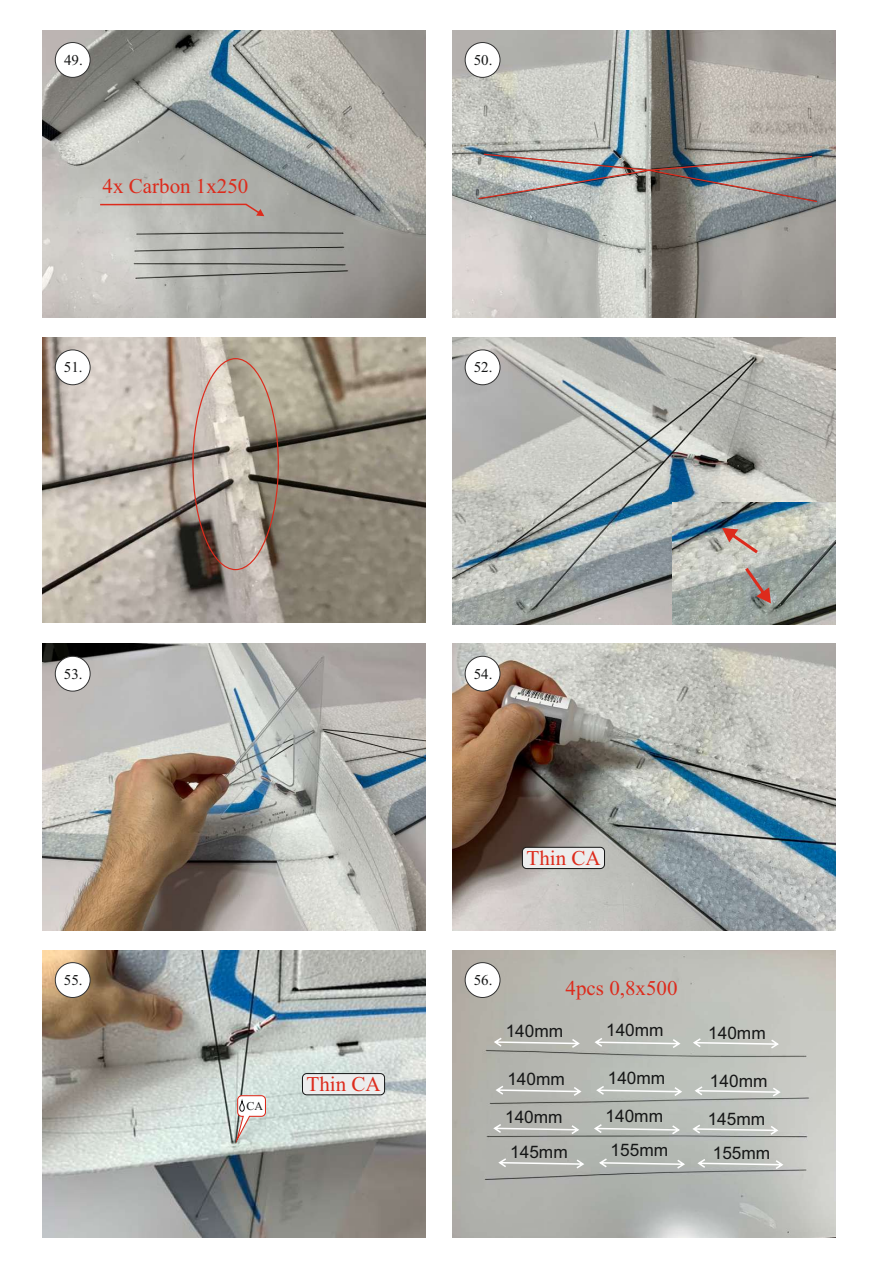
<style>
.page{position:relative;width:893px;height:1263px;background:#fff}
.page>*{position:absolute;margin:0;border:0;box-sizing:border-box;transform-origin:0 0}
.t1{font:21px "Times New Roman";color:#dd2b1c}
.t2{font:17.25px "Arial";color:#151616}
.t3{font:15px "Times New Roman";color:#151616}
.t4{font:12px "Times New Roman";color:#151616}
</style>
<div class="page">
<img style="left:43px;top:338px;width:383px;height:284px">
<img style="left:453px;top:950px;width:382px;height:287px">
<img style="left:43px;top:950px;width:383px;height:287px">
<img style="left:453px;top:644px;width:382px;height:287px">
<img style="left:43px;top:644px;width:383px;height:287px">
<img style="left:453px;top:338px;width:382px;height:287px">
<img style="left:453px;top:30px;width:382px;height:287px">
<img style="left:43px;top:30px;width:383px;height:287px">
<svg style="left:234px;top:1095px;width:32px;height:53px"></svg>
<div style="left:302px;top:1073px;width:83px;height:22px;background:#eceded;border:1px solid #151616;border-radius:4px"></div>
<div style="left:55px;top:42px;width:36px;height:36px;background:#fff;border:1px solid #323232;border-radius:50%"></div>
<div style="left:465px;top:42px;width:35px;height:36px;background:#fff;border:1px solid #323232;border-radius:50%"></div>
<div style="left:55px;top:349px;width:36px;height:36px;background:#fff;border:1px solid #323232;border-radius:50%"></div>
<div style="left:465px;top:349px;width:35px;height:36px;background:#fff;border:1px solid #323232;border-radius:50%"></div>
<div style="left:55px;top:656px;width:36px;height:35px;background:#fff;border:1px solid #323232;border-radius:50%"></div>
<div style="left:465px;top:656px;width:35px;height:35px;background:#fff;border:1px solid #323232;border-radius:50%"></div>
<div style="left:55px;top:962px;width:36px;height:36px;background:#fff;border:1px solid #323232;border-radius:50%"></div>
<div style="left:465px;top:962px;width:35px;height:36px;background:#fff;border:1px solid #323232;border-radius:50%"></div>
<svg style="left:494px;top:1038px;width:86px;height:10px"></svg>
<svg style="left:100px;top:204px;width:164px;height:12px;background:#beaaa3"></svg>
<img style="left:477px;top:153px;width:341px;height:50px">
<div style="left:522px;top:847px;width:83px;height:22px;background:#eceded;border:1px solid #151616;border-radius:4px"></div>
<svg style="left:594px;top:1038px;width:86px;height:10px"></svg>
<svg style="left:693px;top:1038px;width:86px;height:10px"></svg>
<svg style="left:495px;top:1086px;width:86px;height:10px"></svg>
<svg style="left:596px;top:1086px;width:86px;height:10px"></svg>
<svg style="left:695px;top:1086px;width:86px;height:10px"></svg>
<svg style="left:493px;top:1124px;width:86px;height:10px"></svg>
<svg style="left:594px;top:1124px;width:86px;height:10px"></svg>
<svg style="left:692px;top:1124px;width:86px;height:11px"></svg>
<svg style="left:498px;top:1158px;width:86px;height:10px"></svg>
<svg style="left:599px;top:1158px;width:86px;height:11px"></svg>
<svg style="left:697px;top:1159px;width:86px;height:10px"></svg>
<img style="left:672px;top:503px;width:163px;height:121px">
<svg style="left:722px;top:528px;width:36px;height:25px"></svg>
<svg style="left:745px;top:568px;width:26px;height:35px"></svg>
<p class="t3" style="left:64px;top:55px;width:20px">49.</p>
<p class="t3" style="left:474px;top:55px;width:20px">50.</p>
<p class="t1" style="left:103px;top:178px;width:147px">4x Carbon 1x250</p>
<p class="t3" style="left:64px;top:362px;width:20px">51.</p>
<p class="t3" style="left:474px;top:362px;width:20px">52.</p>
<p class="t3" style="left:64px;top:668px;width:20px">53.</p>
<p class="t3" style="left:474px;top:668px;width:20px">54.</p>
<p class="t1" style="left:526px;top:850px;width:76px">Thin CA</p>
<p class="t3" style="left:64px;top:975px;width:20px">55.</p>
<p class="t3" style="left:474px;top:975px;width:20px">56.</p>
<p class="t4" style="left:246px;top:1102px;width:18px">CA</p>
<p class="t1" style="left:307px;top:1077px;width:76px">Thin CA</p>
<p class="t1" style="left:566px;top:981px;width:113px">4pcs 0,8x500</p>
<p class="t2" style="left:506px;top:1024px;width:59px">140mm</p>
<p class="t2" style="left:606px;top:1023px;width:59px">140mm</p>
<p class="t2" style="left:708px;top:1026px;width:59px">140mm</p>
<p class="t2" style="left:507px;top:1072px;width:59px">140mm</p>
<p class="t2" style="left:608px;top:1071px;width:59px">140mm</p>
<p class="t2" style="left:710px;top:1074px;width:59px">140mm</p>
<p class="t2" style="left:505px;top:1110px;width:59px">140mm</p>
<p class="t2" style="left:605px;top:1109px;width:59px">140mm</p>
<p class="t2" style="left:708px;top:1112px;width:59px">145mm</p>
<p class="t2" style="left:510px;top:1145px;width:59px">145mm</p>
<p class="t2" style="left:611px;top:1144px;width:59px">155mm</p>
<p class="t2" style="left:713px;top:1147px;width:59px">155mm</p>
</div>
